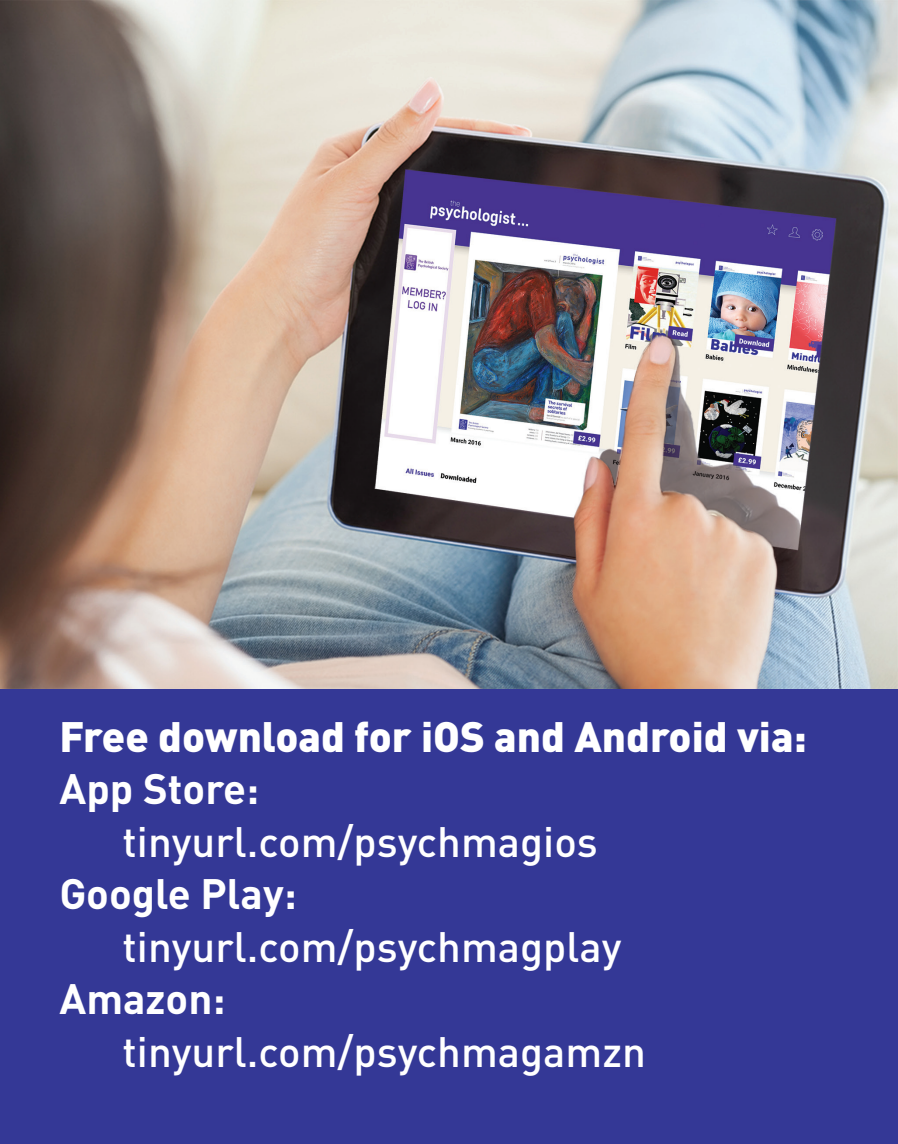
<style>
.page{position:relative;width:898px;height:1144px;background:#fff}
.page>*{position:absolute;margin:0;border:0;box-sizing:border-box;transform-origin:0 0}
.t1{font:500 42px "DIN Pro";color:#fff}
.t2{font:900 42px "DIN Pro";color:#fff}
.t3{font:700 42px "DIN Pro";color:#fff}
</style>
<div class="page">
<img style="left:0;top:0;width:898px;height:688px">
<div style="left:0;top:690px;width:898px;height:453px;background:#343896"></div>
<p class="t2" style="left:60px;top:708px;width:749px">Free download for iOS and Android via:</p>
<p class="t3" style="left:60px;top:760px;width:201px">App Store:</p>
<p class="t1" style="left:123px;top:813px;width:477px">tinyurl.com/psychmagios</p>
<p class="t3" style="left:60px;top:865px;width:239px">Google Play:</p>
<p class="t1" style="left:123px;top:918px;width:500px">tinyurl.com/psychmagplay</p>
<p class="t3" style="left:60px;top:970px;width:167px">Amazon:</p>
<p class="t1" style="left:123px;top:1023px;width:525px">tinyurl.com/psychmagamzn</p>
</div>
